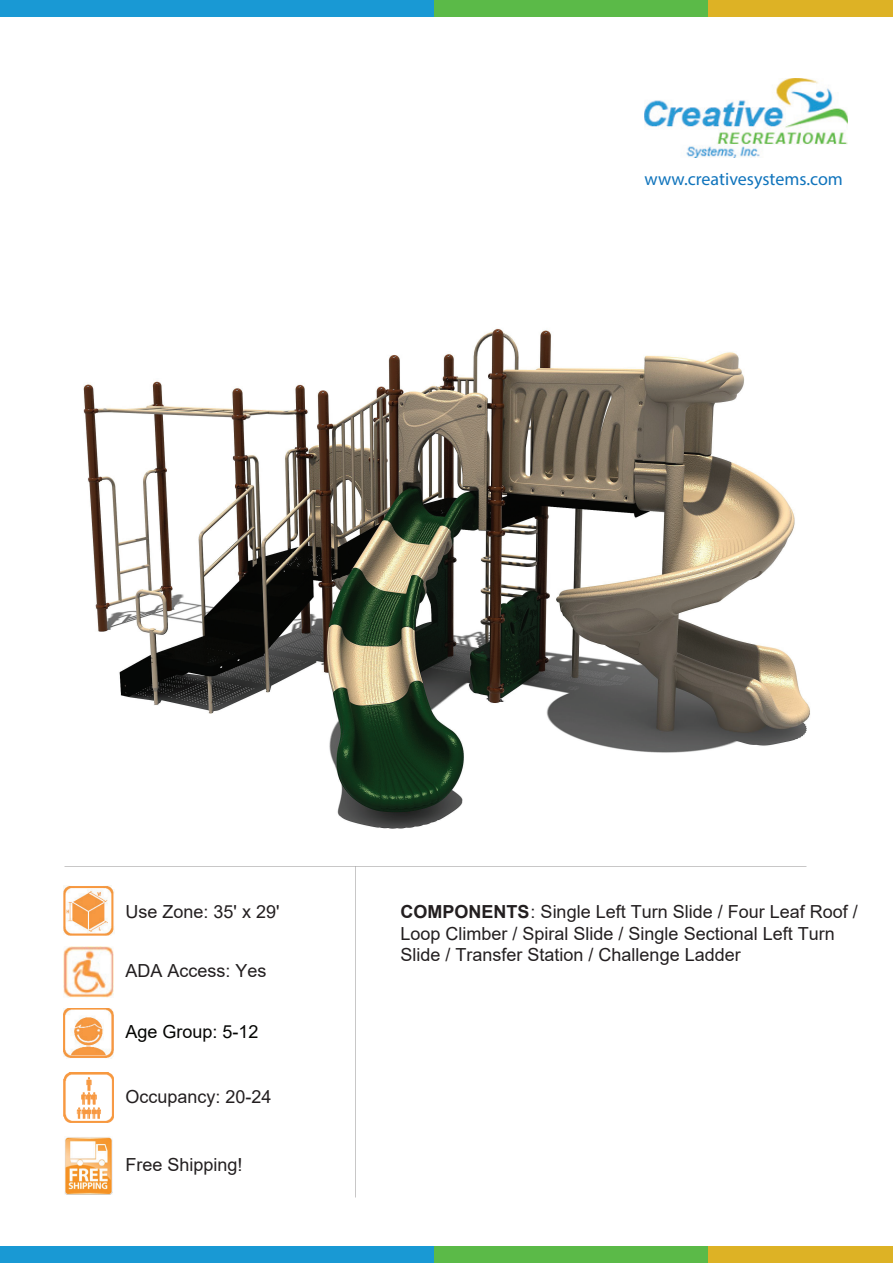
<style>
.page{position:relative;width:893px;height:1263px;background:#fff}
.page>*{position:absolute;margin:0;border:0;box-sizing:border-box;transform-origin:0 0}
.t1{font:18px/21.6px "Arial";color:#231f20}
.t2{font:18px "Myriad Pro";color:#1074bc}
.t3{font:18px "Arial";color:#040503}
.s1{font-weight:700}
</style>
<div class="page">
<img style="left:83px;top:328px;width:727px;height:501px">
<img style="left:645px;top:78px;width:203px;height:80px">
<div style="left:0;top:0;width:434px;height:16px;background:#1999d4"></div>
<div style="left:577px;top:0;width:316px;height:16px;background:#ddb225"></div>
<div style="left:434px;top:0;width:273px;height:16px;background:#5bba48"></div>
<div style="left:0;top:1246px;width:434px;height:17px;background:#1999d4"></div>
<div style="left:577px;top:1246px;width:316px;height:17px;background:#ddb225"></div>
<div style="left:434px;top:1246px;width:273px;height:17px;background:#5bba48"></div>
<img style="left:63px;top:886px;width:51px;height:50px">
<img style="left:63px;top:1008px;width:51px;height:50px">
<img style="left:64px;top:1073px;width:50px;height:50px">
<img style="left:65px;top:1137px;width:48px;height:57px">
<img style="left:64px;top:947px;width:50px;height:51px">
<p class="t2" style="left:645px;top:167px;width:200px">www.creativesystems.com</p>
<p class="t1" style="left:125px;top:901px;width:155px">Use Zone: 35' x 29'</p>
<p class="t1" style="left:125px;top:960px;width:143px">ADA Access: Yes</p>
<p class="t3" style="left:125px;top:1019px;width:135px">Age Group: 5-12</p>
<p class="t1" style="left:125px;top:1085px;width:148px">Occupancy: 20-24</p>
<p class="t1" style="left:125px;top:1153px;width:119px">Free Shipping!</p>
<p class="t1" style="left:401px;top:901px;width:459px"><span class="s1">COMPONENTS</span>: Single Left Turn Slide / Four Leaf Roof /<br>Loop Climber / Spiral Slide / Single Sectional Left Turn<br>Slide / Transfer Station / Challenge Ladder</p>
</div>
